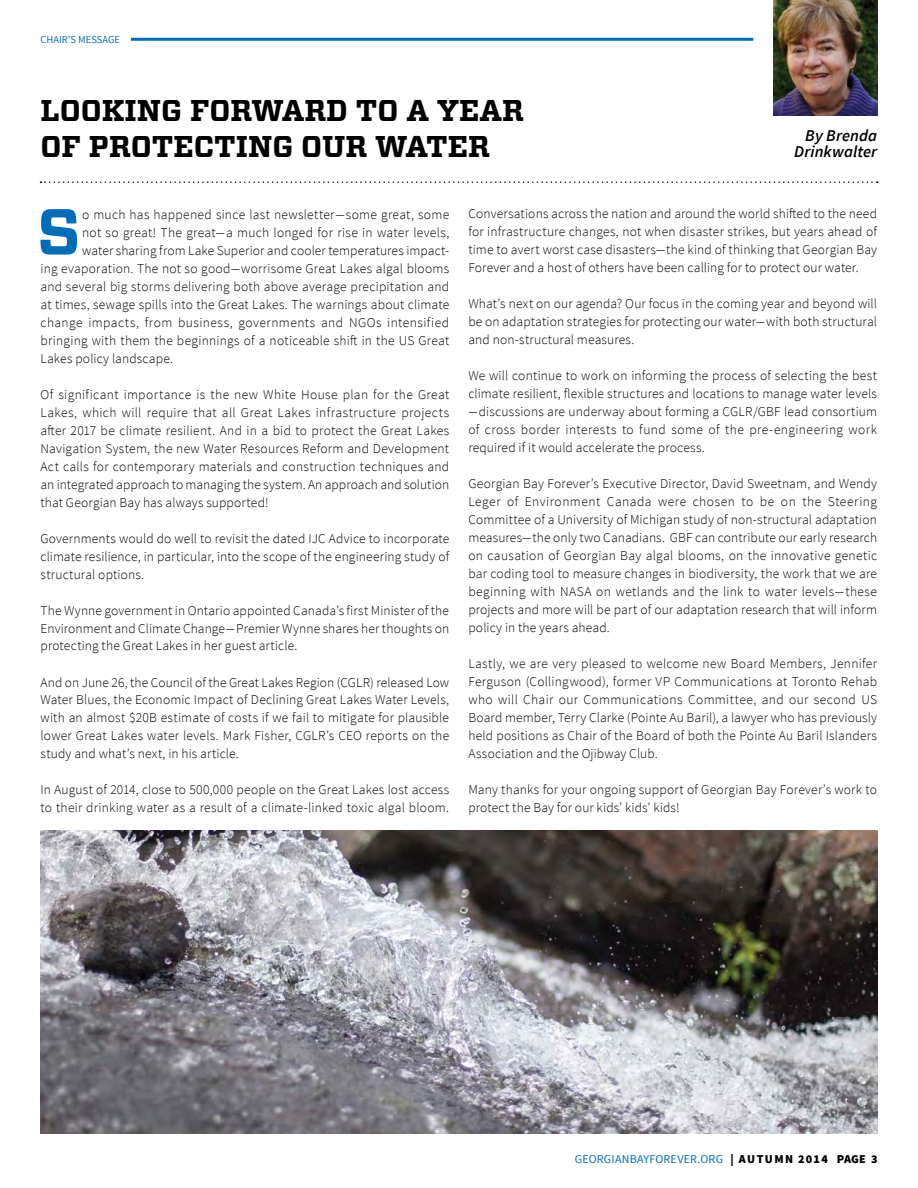
<style>
.page{position:relative;width:918px;height:1188px;background:#fff}
.page>*{position:absolute;margin:0;border:0;box-sizing:border-box;transform-origin:0 0}
.t1{font:700 64.95px "Vitesse";color:#036cb6}
.t2{font:700 30px/36px "Vitesse";color:#000}
.t3{font:italic 600 16.5px/16.5px "Source Sans Pro";letter-spacing:.005em;color:#000;text-align:right}
.t4{font:300 13.5px/18px "Source Sans Pro";letter-spacing:.015em;color:#000;text-align:justify}
.t5{font:12px "Source Sans Pro";letter-spacing:.015em;color:#036cb6}
.t6{font:900 12px "Source Sans Pro";letter-spacing:.115em;color:#000}
.t7{font:10.5px "Source Sans Pro";color:#036cb6}
.s1{font-weight:900;color:#000}
</style>
<div class="page">
<svg style="left:40px;top:181px;width:838px;height:2px"></svg>
<hr style="left:131px;top:38px;width:622px;height:3px;background:#036cb6">
<img style="left:773px;top:0;width:105px;height:115px">
<img style="left:40px;top:830px;width:837px;height:304px">
<p class="t7" style="left:40px;top:33px;width:81px">CHAIR’S MESSAGE</p>
<h2 class="t2" style="left:40px;top:93px;width:485px">LOOKING FORWARD TO A YEAR<br>OF PROTECTING OUR WAT ER</h2>
<p class="t3" style="left:794px;top:127px;width:84px">By Brenda<br>Drinkwalter</p>
<h1 class="t1" style="left:37px;top:189px;width:38px">S</h1>
<p class="t4" style="left:82px;top:205px;width:369px">o much has happened since last newsletter—some great, some</p>
<p class="t4" style="left:82px;top:223px;width:369px">not so great! The great—a much longed for rise in water levels,</p>
<p class="t4" style="left:82px;top:241px;width:369px">water sharing from Lake Superior and cooler temperatures impact-</p>
<p class="t4" style="left:41px;top:259px;width:410px">ing evaporation. The not so good—worrisome Great Lakes algal blooms</p>
<p class="t4" style="left:41px;top:277px;width:410px">and several big storms delivering both above average precipitation and</p>
<p class="t4" style="left:41px;top:295px;width:410px">at times, sewage spills into the Great Lakes. The warnings about climate</p>
<p class="t4" style="left:41px;top:313px;width:410px">change impacts, from business, governments and NGOs intensified</p>
<p class="t4" style="left:41px;top:331px;width:410px">bringing with them the beginnings of a noticeable shift in the US Great</p>
<p class="t4" style="left:41px;top:349px;width:134px">Lakes policy landscape.</p>
<p class="t4" style="left:41px;top:385px;width:410px">Of significant importance is the new White House plan for the Great Lakes, which will require that all Great Lakes infrastructure projects after 2017 be climate resilient. And in a bid to protect the Great Lakes Navigation System, the new Water Resources Reform and Development Act calls for contemporary materials and construction techniques and an integrated approach to managing the system. An approach and solution that Georgian Bay has always supported!</p>
<p class="t4" style="left:41px;top:529px;width:410px">Governments would do well to revisit the dated IJC Advice to incorporate climate resilience, in particular, into the scope of the engineering study of structural options.</p>
<p class="t4" style="left:41px;top:601px;width:410px">The Wynne government in Ontario appointed Canada’s first Minister of the Environment and Climate Change—Premier Wynne shares her thoughts on protecting the Great Lakes in her guest article.</p>
<p class="t4" style="left:41px;top:673px;width:410px">And on June 26, the Council of the Great Lakes Region (CGLR) released Low Water Blues, the Economic Impact of Declining Great Lakes Water Levels, with an almost $20B estimate of costs if we fail to mitigate for plausible lower Great Lakes water levels. Mark Fisher, CGLR’s CEO reports on the study and what’s next, in his article.</p>
<p class="t4" style="left:41px;top:781px;width:410px">In August of 2014, close to 500,000 people on the Great Lakes lost access to their drinking water as a result of a climate-linked toxic algal bloom.</p>
<p class="t4" style="left:468px;top:205px;width:410px">Conversations across the nation and around the world shifted to the need for infrastructure changes, not when disaster strikes, but years ahead of time to avert worst case disasters—the kind of thinking that Georgian Bay Forever and a host of others have been calling for to protect our water.</p>
<p class="t4" style="left:468px;top:295px;width:410px">What’s next on our agenda? Our focus in the coming year and beyond will be on adaptation strategies for protecting our water—with both structural and non-structural measures.</p>
<p class="t4" style="left:468px;top:367px;width:410px">We will continue to work on informing the process of selecting the best climate resilient, flexible structures and locations to manage water levels —discussions are underway about forming a CGLR/GBF lead consortium of cross border interests to fund some of the pre-engineering work required if it would accelerate the process.</p>
<p class="t4" style="left:468px;top:475px;width:410px">Georgian Bay Forever’s Executive Director, David Sweetnam, and Wendy Leger of Environment Canada were chosen to be on the Steering Committee of a University of Michigan study of non-structural adaptation measures—the only two Canadians. GBF can contribute our early research on causation of Georgian Bay algal blooms, on the innovative genetic bar coding tool to measure changes in biodiversity, the work that we are beginning with NASA on wetlands and the link to water levels—these projects and more will be part of our adaptation research that will inform policy in the years ahead.</p>
<p class="t4" style="left:468px;top:655px;width:410px">Lastly, we are very pleased to welcome new Board Members, Jennifer Ferguson (Collingwood), former VP Communications at Toronto Rehab who will Chair our Communications Committee, and our second US Board member, Terry Clarke (Pointe Au Baril), a lawyer who has previously held positions as Chair of the Board of both the Pointe Au Baril Islanders Association and the Ojibway Club.</p>
<p class="t4" style="left:468px;top:781px;width:410px">Many thanks for your ongoing support of Georgian Bay Forever’s work to protect the Bay for our kids’ kids’ kids!</p>
<p class="t5" style="left:575px;top:1151px;width:174px">GEORGIANBAYFOREVER.ORG <span class="s1">| AUTU</span></p>
<p class="t6" style="left:774px;top:1151px;width:74px">MN 2014 PAGE</p>
<p class="t6" style="left:871px;top:1151px;width:8px">3</p>
</div>
